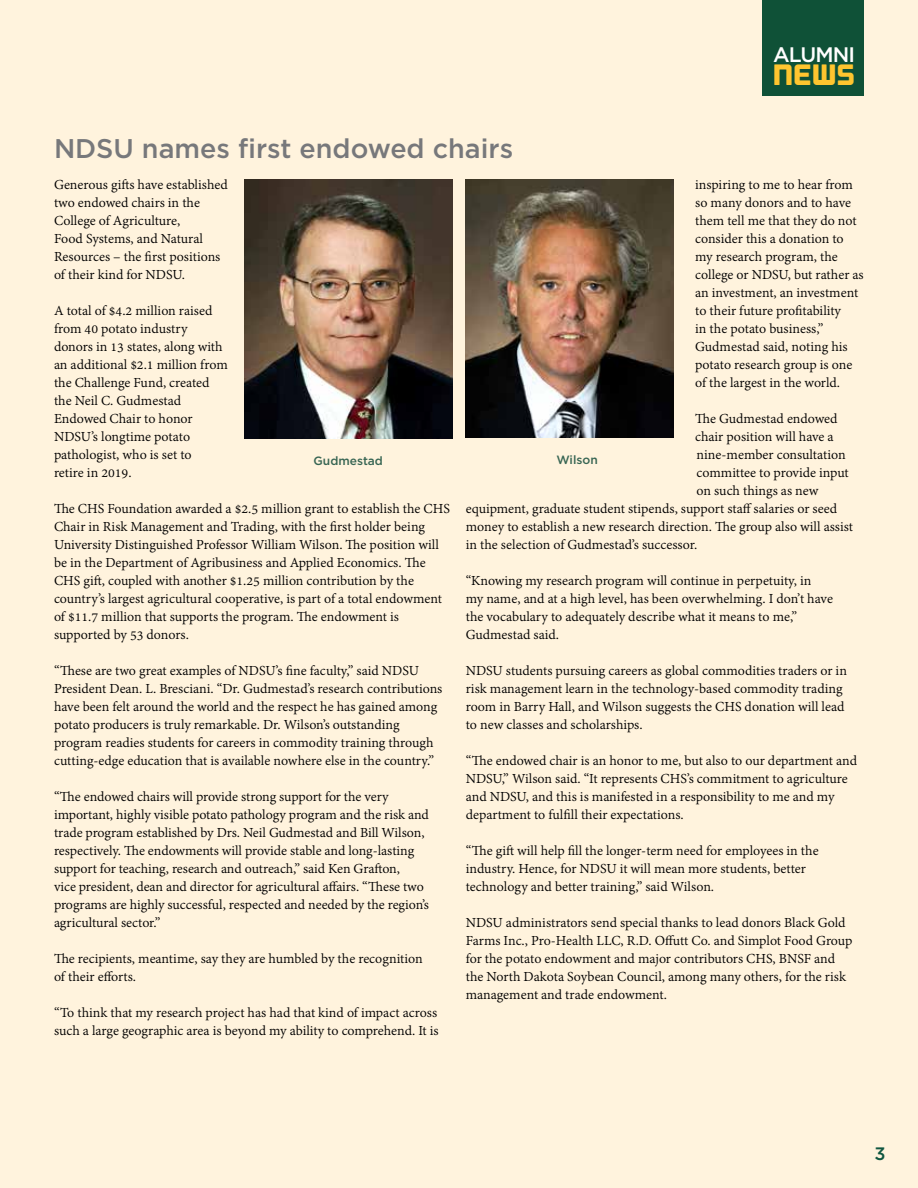
<style>
.page{position:relative;width:918px;height:1188px;background:#fff3dd}
.page>*{position:absolute;margin:0;border:0;box-sizing:border-box;transform-origin:0 0}
.t1{font:29.25px "Outage";color:#ffc52f}
.t2{font:500 27px "Gotham";color:#77787b}
.t3{font:500 21px "Gotham";letter-spacing:-.045em;color:#fff}
.t4{font:500 18px "Gotham";color:#0f5640}
.t5{font:15px/18px "Adobe Devanagari";color:#000}
.t6{font:500 12px "Gotham";color:#376553}
</style>
<div class="page">
<img style="left:244px;top:180px;width:208px;height:259px">
<img style="left:465px;top:179px;width:209px;height:259px">
<div style="left:762px;top:0;width:102px;height:96px;background:#0f5137"></div>
<h3 class="t3" style="left:773px;top:43px;width:83px">ALUMNI</h3>
<h1 class="t1" style="left:772px;top:58px;width:85px">NEWS</h1>
<h2 class="t2" style="left:54px;top:133px;width:461px">NDSU names first endowed chairs</h2>
<p class="t5" style="left:54px;top:177px;width:175px">Generous gifts have established two endowed chairs in the<br>College of Agriculture,<br>Food Systems, and Natural<br>Resources – the first positions of their kind for NDSU.</p>
<p class="t5" style="left:54px;top:303px;width:175px">A total of $4.2 million raised from 40 potato industry donors in 13 states, along with an additional $2.1 million from the Challenge Fund, created the Neil C. Gudmestad<br>Endowed Chair to honor<br>NDSU’s longtime potato pathologist, who is set to<br>retire in 2019.</p>
<p class="t5" style="left:54px;top:501px;width:398px">The CHS Foundation awarded a $2.5 million grant to establish the CHS Chair in Risk Management and Trading, with the first holder being University Distinguished Professor William Wilson. The position will be in the Department of Agribusiness and Applied Economics. The CHS gift, coupled with another $1.25 million contribution by the country’s largest agricultural cooperative, is part of a total endowment of $11.7 million that supports the program. The endowment is supported by 53 donors.</p>
<p class="t5" style="left:54px;top:663px;width:390px">“These are two great examples of NDSU’s fine faculty,” said NDSU President Dean. L. Bresciani. “Dr. Gudmestad’s research contributions have been felt around the world and the respect he has gained among potato producers is truly remarkable. Dr. Wilson’s outstanding program readies students for careers in commodity training through cutting-edge education that is available nowhere else in the country.”</p>
<p class="t5" style="left:54px;top:789px;width:377px">“The endowed chairs will provide strong support for the very important, highly visible potato pathology program and the risk and trade program established by Drs. Neil Gudmestad and Bill Wilson, respectively. The endowments will provide stable and long-lasting support for teaching, research and outreach,” said Ken Grafton,<br>vice president, dean and director for agricultural affairs. “These two programs are highly successful, respected and needed by the region’s agricultural sector.”</p>
<p class="t5" style="left:54px;top:951px;width:370px">The recipients, meantime, say they are humbled by the recognition of their efforts.</p>
<p class="t5" style="left:54px;top:1005px;width:386px">“To think that my research project has had that kind of impact across such a large geographic area is beyond my ability to comprehend. It is</p>
<p class="t5" style="left:695px;top:177px;width:170px">inspiring to me to hear from so many donors and to have them tell me that they do not consider this a donation to my research program, the college or NDSU, but rather as an investment, an investment to their future profitability<br>in the potato business,”<br>Gudmestad said, noting his potato research group is one of the largest in the world.</p>
<p class="t5" style="left:695px;top:411px;width:144px">The Gudmestad endowed</p>
<p class="t5" style="left:695px;top:429px;width:140px">chair position will have a</p>
<p class="t5" style="left:697px;top:447px;width:151px">nine-member consultation</p>
<p class="t5" style="left:697px;top:465px;width:154px">committee to provide input</p>
<p class="t5" style="left:697px;top:483px;width:123px">on such things as new</p>
<p class="t5" style="left:466px;top:501px;width:373px">equipment, graduate student stipends, support staff salaries or seed</p>
<p class="t5" style="left:466px;top:519px;width:389px">money to establish a new research direction. The group also will assist</p>
<p class="t5" style="left:466px;top:537px;width:233px">in the selection of Gudmestad’s successor.</p>
<p class="t5" style="left:466px;top:573px;width:369px">“Knowing my research program will continue in perpetuity, in<br>my name, and at a high level, has been overwhelming. I don’t have the vocabulary to adequately describe what it means to me,” Gudmestad said.</p>
<p class="t5" style="left:466px;top:663px;width:383px">NDSU students pursuing careers as global commodities traders or in risk management learn in the technology-based commodity trading room in Barry Hall, and Wilson suggests the CHS donation will lead to new classes and scholarships.</p>
<p class="t5" style="left:466px;top:753px;width:393px">“The endowed chair is an honor to me, but also to our department and NDSU,” Wilson said. “It represents CHS’s commitment to agriculture and NDSU, and this is manifested in a responsibility to me and my department to fulfill their expectations.</p>
<p class="t5" style="left:466px;top:843px;width:354px">“The gift will help fill the longer-term need for employees in the industry. Hence, for NDSU it will mean more students, better technology and better training,” said Wilson.</p>
<p class="t5" style="left:466px;top:915px;width:388px">NDSU administrators send special thanks to lead donors Black Gold Farms Inc., Pro-Health LLC, R.D. Offutt Co. and Simplot Food Group for the potato endowment and major contributors CHS, BNSF and the North Dakota Soybean Council, among many others, for the risk management and trade endowment.</p>
<p class="t6" style="left:314px;top:454px;width:71px">Gudmestad</p>
<p class="t6" style="left:556px;top:453px;width:43px">Wilson</p>
<p class="t4" style="left:874px;top:1143px;width:13px">3</p>
</div>
